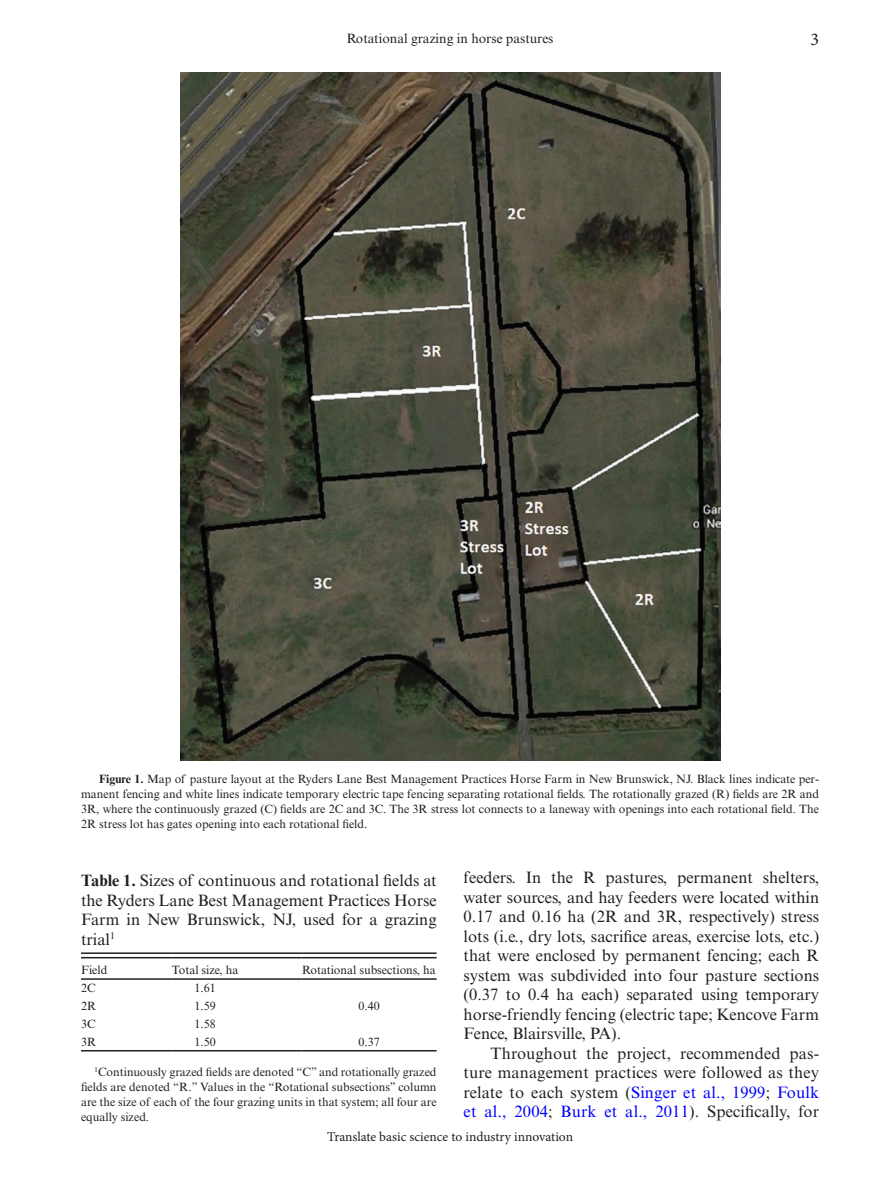
<style>
.page{position:relative;width:891px;height:1188px;background:#fff}
.page>*{position:absolute;margin:0;border:0;box-sizing:border-box;transform-origin:0 0}
.t1{font:18px "Minion Pro";color:#231f20}
.t2{font:16.5px/19.5px "Times New Roman MT Std";color:#231f20;text-align:justify}
.t3{font:13.5px "Minion Pro";color:#231f20}
.t4{font:13.5px "Times New Roman MT Std";color:#231f20}
.t5{font:12px/15px "Times New Roman MT Std";color:#231f20;text-align:justify}
.s1{font-weight:700}
.s2{color:#00f}
</style>
<div class="page">
<img style="left:180px;top:73px;width:540px;height:687px">
<hr style="left:81px;top:952px;width:355px;height:2px;background:#231f20">
<hr style="left:81px;top:957px;width:90px;height:1px;background:#231f20">
<hr style="left:81px;top:978px;width:90px;height:2px;background:#231f20">
<hr style="left:171px;top:957px;width:130px;height:1px;background:#231f20">
<hr style="left:171px;top:978px;width:130px;height:2px;background:#231f20">
<hr style="left:301px;top:957px;width:136px;height:1px;background:#231f20">
<hr style="left:301px;top:978px;width:136px;height:2px;background:#231f20">
<hr style="left:81px;top:1050px;width:90px;height:2px;background:#231f20">
<hr style="left:171px;top:1050px;width:130px;height:2px;background:#231f20">
<hr style="left:301px;top:1050px;width:136px;height:2px;background:#231f20">
<p class="t4" style="left:347px;top:30px;width:208px">Rotational grazing in horse pastures</p>
<h1 class="t1" style="left:810px;top:27px;width:10px">3</h1>
<p class="t5" style="left:81px;top:772px;width:740px;text-indent:18px"><span class="s1">Figure 1.</span> Map of pasture layout at the Ryders Lane Best Management Practices Horse Farm in New Brunswick, NJ. Black lines indicate per&shy;manent fencing and white lines indicate temporary electric tape fencing separating rotational fields. The rotationally grazed (R) fields are 2R and 3R, where the continuously grazed (C) fields are 2C and 3C. The 3R stress lot connects to a laneway with openings into each rotational field. The 2R stress lot has gates opening into each rotational field.</p>
<h2 class="t2" style="left:81px;top:871px;width:357px"><span class="s1">Table 1.</span> Sizes of continuous and rotational fields at the Ryders Lane Best Management Practices Horse Farm in New Brunswick, NJ, used for a grazing trial<sup>1</sup></h2>
<p class="t5" style="left:81px;top:962px;width:28px">Field</p>
<p class="t5" style="left:172px;top:962px;width:68px">Total size, ha</p>
<p class="t5" style="left:302px;top:962px;width:135px">Rotational subsections, ha</p>
<p class="t5" style="left:81px;top:980px;width:16px">2C</p>
<p class="t5" style="left:195px;top:980px;width:23px">1.61</p>
<p class="t5" style="left:81px;top:998px;width:17px">2R</p>
<p class="t5" style="left:195px;top:998px;width:23px">1.59</p>
<p class="t5" style="left:358px;top:998px;width:23px">0.40</p>
<p class="t5" style="left:81px;top:1016px;width:16px">3C</p>
<p class="t5" style="left:195px;top:1016px;width:23px">1.58</p>
<p class="t5" style="left:81px;top:1034px;width:17px">3R</p>
<p class="t5" style="left:195px;top:1034px;width:23px">1.50</p>
<p class="t5" style="left:358px;top:1034px;width:23px">0.37</p>
<p class="t5" style="left:81px;top:1064px;width:357px;text-indent:13px"><sup>1</sup>Continuously grazed fields are denoted “C” and rotationally grazed fields are denoted “R.” Values in the “Rotational subsections” column are the size of each of the four grazing units in that system; all four are equally sized.</p>
<p class="t2" style="left:464px;top:868px;width:357px">feeders. In the R pastures, permanent shelters, water sources, and hay feeders were located within 0.17 and 0.16 ha (2R and 3R, respectively) stress lots (i.e., dry lots, sacrifice areas, exercise lots, etc.) that were enclosed by permanent fencing; each R system was subdivided into four pasture sections (0.37 to 0.4 ha each) separated using temporary horse-friendly fencing (electric tape; Kencove Farm Fence, Blairsville, PA).</p>
<h2 class="t2" style="left:464px;top:1044px;width:357px;text-indent:27px">Throughout the project, recommended pas&shy;ture management practices were followed as they relate to each system (<span class="s2">Singer et al., 1999</span>; <span class="s2">Foulk et al., 2004</span>; <span class="s2">Burk et al., 2011</span>). Specifically, for</h2>
<p class="t3" style="left:327px;top:1128px;width:247px">Translate basic science to industry innovation</p>
</div>
